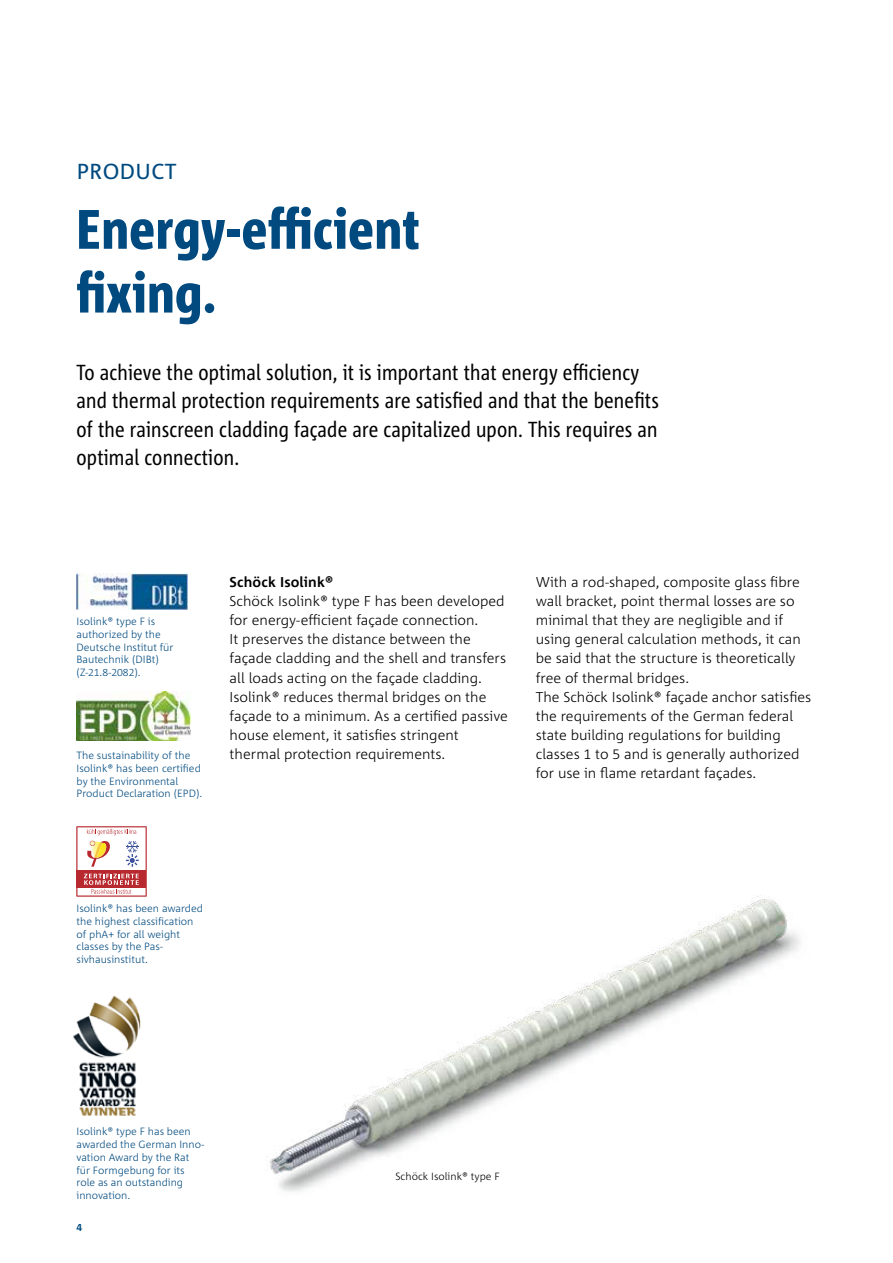
<style>
.page{position:relative;width:893px;height:1263px;background:#fff}
.page>*{position:absolute;margin:0;border:0;box-sizing:border-box;transform-origin:0 0}
.t1{font:800 condensed 55.5px/63.8px "Corpid Schoeck";letter-spacing:.01em;color:#004a80}
.t2{font:condensed 21.75px/28.5px "Corpid Schoeck";letter-spacing:.01em;color:#000}
.t3{font:21.75px "Corpid Schoeck";letter-spacing:.02em;color:#004a80}
.t4{font:300 14.25px/19.2px "Corpid Schoeck";color:#000}
.t5{font:700 14.25px "Corpid Schoeck";letter-spacing:.01em;color:#000}
.t6{font:300 10.5px/12.8px "Corpid Schoeck";color:#004a80}
.t7{font:300 10.5px "Corpid Schoeck";color:#000}
.t8{font:700 10.5px "Corpid Schoeck";color:#004a80}
</style>
<div class="page">
<img style="left:267px;top:896px;width:534px;height:296px">
<img style="left:77px;top:574px;width:111px;height:35px">
<img style="left:73px;top:995px;width:68px;height:121px">
<img style="left:77px;top:692px;width:113px;height:48px">
<svg style="left:77px;top:826px;width:69px;height:70px"></svg>
<h2 class="t3" style="left:77px;top:157px;width:101px">PRODUCT</h2>
<h1 class="t1" style="left:77px;top:197px;width:345px">Energy-efficient fixing.</h1>
<p class="t2" style="left:77px;top:358px;width:584px">To achieve the optimal solution, it is important that energy efficiency and thermal protection requirements are satisfied and that the benefits of the rainscreen cladding façade are capitalized upon. This requires an optimal connection.</p>
<p class="t6" style="left:77px;top:615px;width:98px">Isolink® type F is authorized by the<br>Deutsche Institut für<br>Bautechnik (DIBt) (Z-21.8-2082).</p>
<p class="t6" style="left:77px;top:749px;width:127px">The sustainability of the<br>Isolink® has been certified by the Environmental<br>Product Declaration (EPD).</p>
<p class="t5" style="left:230px;top:573px;width:105px">Schöck Isolink®</p>
<p class="t4" style="left:230px;top:591px;width:280px">Schöck Isolink® type F has been developed for energy-efficient façade connection.<br>It preserves the distance between the façade cladding and the shell and transfers all loads acting on the façade cladding.<br>Isolink® reduces thermal bridges on the façade to a minimum. As a certified passive house element, it satisfies stringent thermal protection requirements.</p>
<p class="t4" style="left:536px;top:572px;width:277px">With a rod-shaped, composite glass fibre wall bracket, point thermal losses are so minimal that they are negligible and if using general calculation methods, it can be said that the structure is theoretically free of thermal bridges.<br>The Schöck Isolink® façade anchor satisfies the requirements of the German federal state building regulations for building classes 1 to 5 and is generally authorized for use in flame retardant façades.</p>
<p class="t6" style="left:77px;top:902px;width:128px">Isolink® has been awarded the highest classification of phA+ for all weight classes by the Pas&shy;sivhausinstitut.</p>
<p class="t6" style="left:77px;top:1125px;width:129px">Isolink® type F has been awarded the German Inno&shy;vation Award by the Rat für Formgebung for its role as an outstanding innovation.</p>
<p class="t8" style="left:77px;top:1221px;width:7px">4</p>
<p class="t7" style="left:395px;top:1170px;width:106px">Schöck Isolink® type F</p>
</div>
